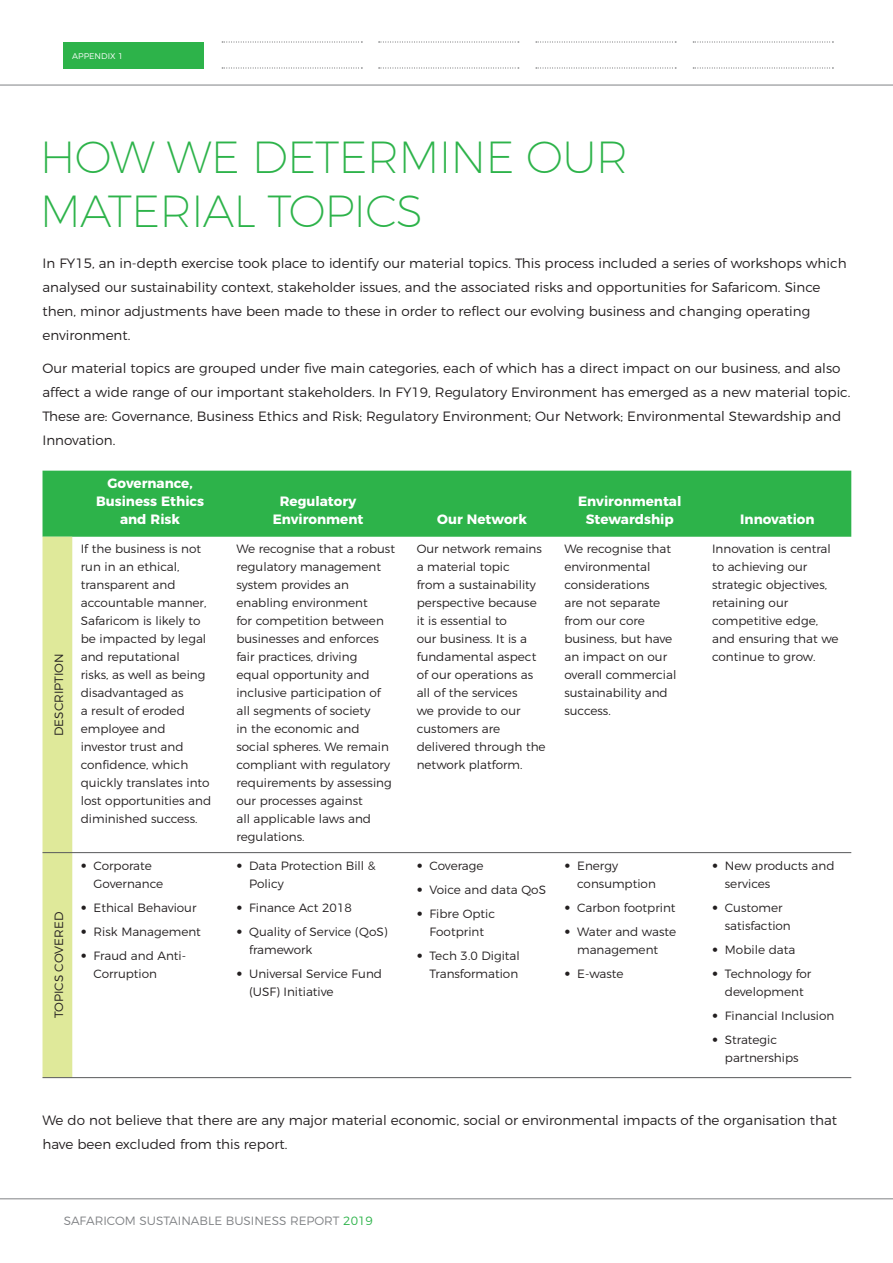
<style>
.page{position:relative;width:893px;height:1263px;background:#fff}
.page>*{position:absolute;margin:0;border:0;box-sizing:border-box;transform-origin:0 0}
.t1{font:200 45px/54px "Montserrat";letter-spacing:-.02em;color:#2db34a}
.t2{font:300 13.5px/24px "Montserrat";color:#231f20}
.t3{font:700 13.5px/18px "Montserrat";color:#fff;text-align:center}
.t4{font:300 12px/18px "Montserrat";color:#231f20}
.t5{font:300 12px "Montserrat";color:#808285}
.t6{font:300 8.25px "Montserrat";color:#fff}
.s1{font-family:"Helvetica Neue LT Std";font-stretch:condensed}
.s2{color:#2db34a}
</style>
<div class="page">
<div style="left:63px;top:42px;width:140px;height:26px;background:#2db34a"></div>
<svg style="left:222px;top:68px;width:140px;height:1px"></svg>
<svg style="left:222px;top:42px;width:140px;height:1px"></svg>
<svg style="left:379px;top:68px;width:140px;height:1px"></svg>
<svg style="left:379px;top:42px;width:140px;height:1px"></svg>
<svg style="left:536px;top:68px;width:140px;height:1px"></svg>
<svg style="left:536px;top:42px;width:140px;height:1px"></svg>
<svg style="left:693px;top:68px;width:140px;height:1px"></svg>
<svg style="left:693px;top:42px;width:140px;height:1px"></svg>
<hr style="left:0;top:85px;width:893px;height:1px;background:#808285">
<hr style="left:0;top:1198px;width:893px;height:1px;background:#808285">
<div style="left:43px;top:471px;width:808px;height:66px;background:#2db34a"></div>
<div style="left:43px;top:537px;width:29px;height:540px;background:#dfe99a"></div>
<hr style="left:43px;top:852px;width:808px;height:1px;background:#58595b">
<hr style="left:43px;top:1077px;width:808px;height:1px;background:#58595b">
<p class="t6" style="left:72px;top:52px;width:52px">APPENDIX 1</p>
<h1 class="t1" style="left:40px;top:133px;width:590px">HOW WE DETERMINE OUR<br>MATERIAL TOPICS</h1>
<p class="t2" style="left:43px;top:252px;width:806px">In FY15, an in-depth exercise took place to identify our material topics. This process included a series of workshops which analysed our sustainability context, stakeholder issues, and the associated risks and opportunities for Safaricom. Since then, minor adjustments have been made to these in order to reflect our evolving business and changing operating environment.</p>
<p class="t2" style="left:43px;top:357px;width:809px">Our material topics are grouped under five main categories, each of which has a direct impact on our business, and also affect a wide range of our important stakeholders. In FY19, Regulatory Environment has emerged as a new material topic.<br>These are: Governance, Business Ethics and Risk; Regulatory Environment; Our Network; Environmental Stewardship and Innovation.</p>
<p class="t4" style="left:51px;top:736px;width:84px;rotate:-90deg">DESCRIPTION</p>
<p class="t4" style="left:51px;top:1018px;width:108px;rotate:-90deg">TOPICS COVERED</p>
<p class="t3" style="left:96px;top:475px;width:110px">Governance,<br>Business Ethics and Risk</p>
<p class="t3" style="left:273px;top:493px;width:92px">Regulatory<br>Environment</p>
<p class="t3" style="left:437px;top:511px;width:91px">Our Network</p>
<p class="t3" style="left:578px;top:493px;width:105px">Environmental<br>Stewardship</p>
<p class="t3" style="left:740px;top:511px;width:76px">Innovation</p>
<p class="t4" style="left:81px;top:540px;width:132px">If the business is not run in an ethical, transparent and accountable manner,<br>Safaricom is likely to be impacted by legal and reputational<br>risks, as well as being disadvantaged as<br>a result of eroded employee and investor trust and confidence, which quickly translates into lost opportunities and diminished success.</p>
<p class="t4" style="left:236px;top:540px;width:160px">We recognise that a robust regulatory management system provides an enabling environment<br>for competition between businesses and enforces fair practices, driving<br>equal opportunity and inclusive participation of all segments of society<br>in the economic and social spheres. We remain compliant with regulatory requirements by assessing our processes against<br>all applicable laws and regulations.</p>
<p class="t4" style="left:417px;top:540px;width:130px">Our network remains a material topic<br>from a sustainability perspective because it is essential to<br>our business. It is a fundamental aspect of our operations as all of the services<br>we provide to our customers are delivered through the network platform.</p>
<p class="t4" style="left:564px;top:540px;width:114px">We recognise that environmental considerations<br>are not separate from our core business, but have an impact on our overall commercial sustainability and success.</p>
<p class="t4" style="left:712px;top:540px;width:128px">Innovation is central to achieving our strategic objectives, retaining our competitive edge, and ensuring that we continue to grow.</p>
<p class="t4" style="left:94px;top:857px;width:71px;text-indent:-13px"><span class="s1">•</span> Corporate<br>Governance</p>
<p class="t4" style="left:81px;top:899px;width:117px"><span class="s1">•</span> Ethical Behaviour</p>
<p class="t4" style="left:81px;top:923px;width:122px"><span class="s1">•</span> Risk Management</p>
<p class="t4" style="left:94px;top:947px;width:94px;text-indent:-13px"><span class="s1">•</span> Fraud and Anti-<br>Corruption</p>
<p class="t4" style="left:249px;top:857px;width:128px;text-indent:-13px"><span class="s1">•</span> Data Protection Bill &amp;<br>Policy</p>
<p class="t4" style="left:236px;top:899px;width:117px"><span class="s1">•</span> Finance Act 2018</p>
<p class="t4" style="left:249px;top:923px;width:140px;text-indent:-13px"><span class="s1">•</span> Quality of Service (QoS) framework</p>
<p class="t4" style="left:249px;top:965px;width:134px;text-indent:-13px"><span class="s1">•</span> Universal Service Fund (USF) Initiative</p>
<p class="t4" style="left:417px;top:857px;width:68px"><span class="s1">•</span> Coverage</p>
<p class="t4" style="left:417px;top:881px;width:131px"><span class="s1">•</span> Voice and data QoS</p>
<p class="t4" style="left:417px;top:905px;width:80px;text-align:center"><span class="s1">•</span> Fibre Optic<br>Footprint</p>
<p class="t4" style="left:417px;top:947px;width:105px;text-align:right"><span class="s1">•</span> Tech 3.0 Digital<br>Transformation</p>
<p class="t4" style="left:577px;top:857px;width:80px;text-indent:-13px"><span class="s1">•</span> Energy consumption</p>
<p class="t4" style="left:564px;top:899px;width:113px"><span class="s1">•</span> Carbon footprint</p>
<p class="t4" style="left:564px;top:923px;width:113px;text-align:center"><span class="s1">•</span> Water and waste management</p>
<p class="t4" style="left:564px;top:965px;width:61px"><span class="s1">•</span> E-waste</p>
<p class="t4" style="left:725px;top:857px;width:111px;text-indent:-13px"><span class="s1">•</span> New products and services</p>
<p class="t4" style="left:725px;top:899px;width:67px;text-indent:-13px"><span class="s1">•</span> Customer satisfaction</p>
<p class="t4" style="left:712px;top:941px;width:85px"><span class="s1">•</span> Mobile data</p>
<p class="t4" style="left:712px;top:965px;width:101px;text-align:center"><span class="s1">•</span> Technology for development</p>
<p class="t4" style="left:712px;top:1007px;width:124px"><span class="s1">•</span> Financial Inclusion</p>
<p class="t4" style="left:725px;top:1031px;width:75px;text-indent:-13px"><span class="s1">•</span> Strategic partnerships</p>
<p class="t2" style="left:43px;top:1109px;width:796px">We do not believe that there are any major material economic, social or environmental impacts of the organisation that have been excluded from this report.</p>
<p class="t5" style="left:64px;top:1215px;width:311px">SAFARICOM SUSTAINABLE BUSINESS REPORT <span class="s2">2019</span></p>
</div>
